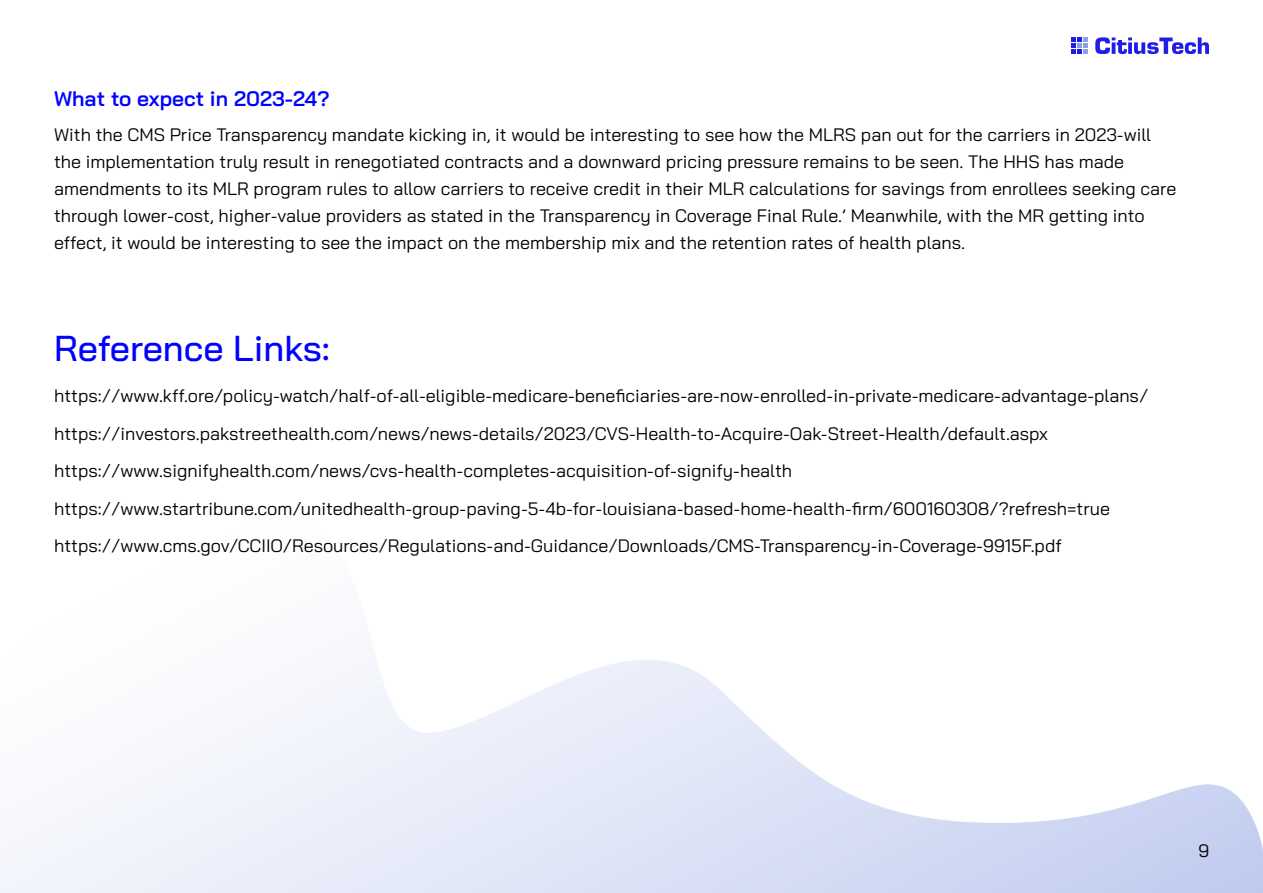
<style>
.page{position:relative;width:1263px;height:893px;background:#fff}
.page>*{position:absolute;margin:0;border:0;box-sizing:border-box;transform-origin:0 0}
.Section_Heading{font:500 36px "Bai Jamjuree";color:#00f}
.Body_Text{font:600 21px "Bai Jamjuree";color:#00f}
.Body_Text-2{font:18px/27px "Bai Jamjuree";color:#000}
</style>
<div class="page">
<svg style="left:1095px;top:37px;width:114px;height:17px"></svg>
<svg style="left:1071px;top:37px;width:17px;height:17px"></svg>
<p class="Body_Text" style="left:54px;top:86px;width:277px">What to expect in 2023-24?</p>
<p class="Body_Text-2" style="left:54px;top:121px;width:1124px">With the CMS Price Transparency mandate kicking in, it would be interesting to see how the MLRS pan out for the carriers in 2023-will the implementation truly result in renegotiated contracts and a downward pricing pressure remains to be seen. The HHS has made amendments to its MLR program rules to allow carriers to receive credit in their MLR calculations for savings from enrollees seeking care through lower-cost, higher-value providers as stated in the Transparency in Coverage Final Rule.’ Meanwhile, with the MR getting into effect, it would be interesting to see the impact on the membership mix and the retention rates of health plans.</p>
<p class="Section_Heading" style="left:54px;top:327px;width:277px">Reference Links:</p>
<p class="Body_Text-2" style="left:54px;top:377px;width:1096px;line-height:37.5px">https://www.kff.ore/policy-watch/half-of-all-eligible-medicare-beneficiaries-are-now-enrolled-in-private-medicare-advantage-plans/ https://investors.pakstreethealth.com/news/news-details/2023/CVS-Health-to-Acquire-Oak-Street-Health/default.aspx https://www.signifyhealth.com/news/cvs-health-completes-acquisition-of-signify-health https://www.startribune.com/unitedhealth-group-paving-5-4b-for-louisiana-based-home-health-firm/600160308/?refresh=true https://www.cms.gov/CCIIO/Resources/Regulations-and-Guidance/Downloads/CMS-Transparency-in-Coverage-9915F.pdf</p>
<p class="Body_Text-2" style="left:1198px;top:837px;width:12px">9</p>
</div>
